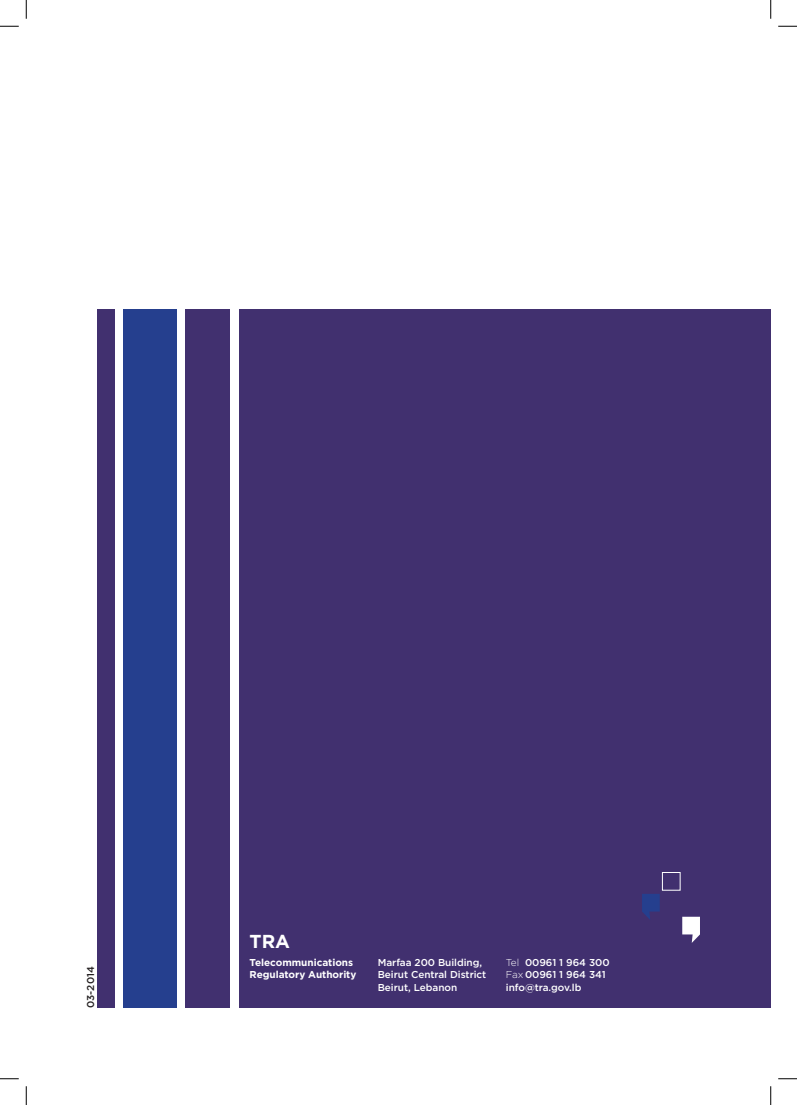
<style>
.page{position:relative;width:797px;height:1105px;background:#fff}
.page>*{position:absolute;margin:0;border:0;box-sizing:border-box;transform-origin:0 0}
.t1{font:700 18.75px "Gotham";color:#fff}
.t2{font:500 10px/12.5px "Gotham";letter-spacing:-.005em;color:#fff}
.t3{font:700 10px/12.5px "Gotham";letter-spacing:-.005em;color:#fff}
.t4{font:500 10px "Gotham";letter-spacing:-.005em;color:#231f20}
.s1{font-weight:300}
</style>
<div class="page">
<div style="left:239px;top:310px;width:531px;height:698px;background:#41306f"></div>
<div style="left:186px;top:310px;width:44px;height:698px;background:#41306f"></div>
<div style="left:124px;top:310px;width:53px;height:698px;background:#253f8e"></div>
<div style="left:97px;top:310px;width:18px;height:698px;background:#41306f"></div>
<svg style="left:682px;top:917px;width:18px;height:26px"></svg>
<div style="left:662px;top:872px;width:18px;height:18px;border:1px solid #fff"></div>
<svg style="left:642px;top:894px;width:17px;height:25px"></svg>
<svg style="left:0;top:25px;width:19px;height:2px"></svg>
<svg style="left:778px;top:25px;width:19px;height:2px"></svg>
<svg style="left:0;top:1078px;width:19px;height:1px"></svg>
<svg style="left:778px;top:1078px;width:19px;height:1px"></svg>
<svg style="left:25px;top:0;width:2px;height:19px"></svg>
<svg style="left:25px;top:1086px;width:2px;height:19px"></svg>
<svg style="left:770px;top:0;width:1px;height:19px"></svg>
<svg style="left:770px;top:1086px;width:1px;height:19px"></svg>
<p class="t4" style="left:87px;top:1008px;width:43px;rotate:-90deg">03-2014</p>
<h1 class="t1" style="left:249px;top:935px;width:42px">TRA</h1>
<p class="t3" style="left:249px;top:956px;width:108px">Telecommunications<br>Regulatory Authority</p>
<p class="t2" style="left:378px;top:956px;width:110px">Marfaa 200 Building,<br>Beirut Central District<br>Beirut, Lebanon</p>
<p class="t2" style="left:506px;top:956px;width:105px"><span class="s1">Tel</span> 00961 1 964 300<br><span class="s1">Fax</span> 00961 1 964 341 info@tra.gov.lb</p>
</div>
